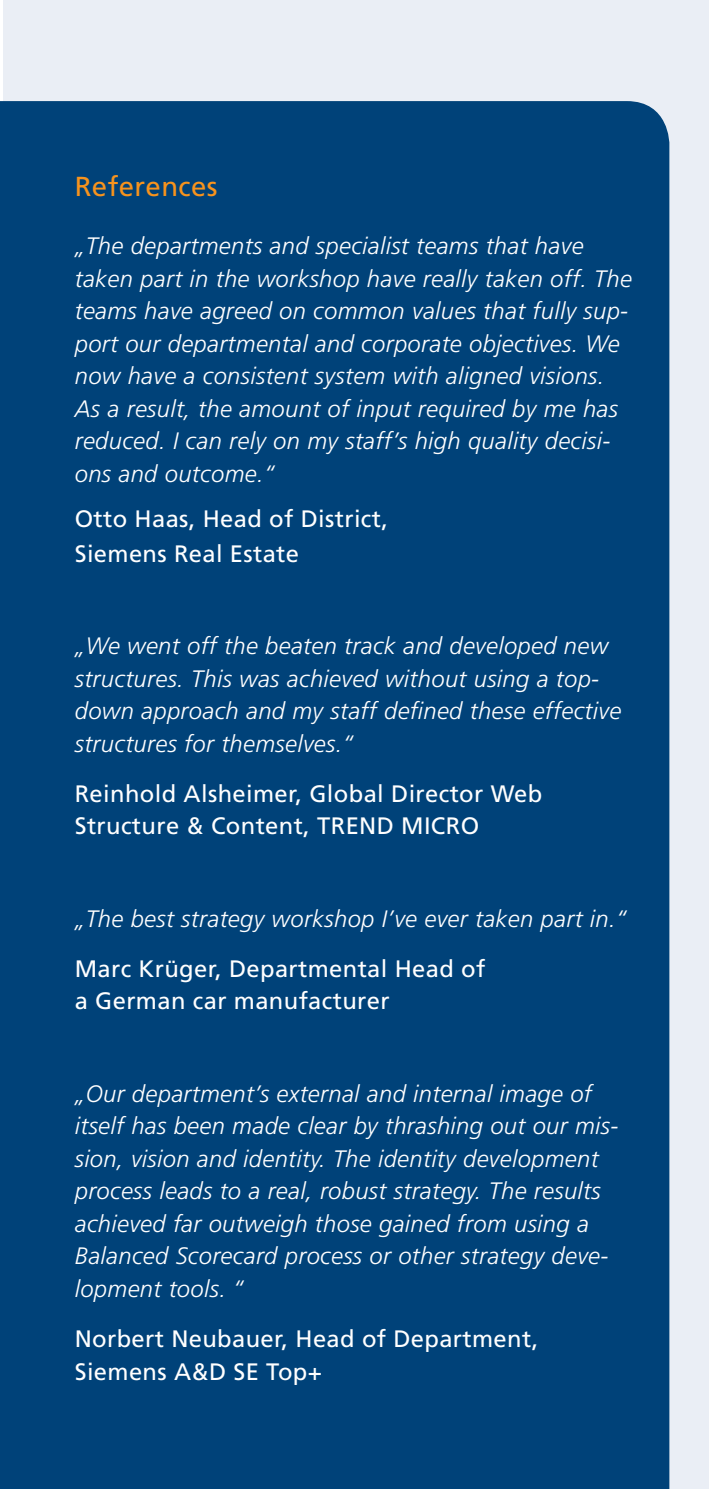
<style>
.page{position:relative;width:709px;height:1489px;background:#fff}
.page>*{position:absolute;margin:0;border:0;box-sizing:border-box;transform-origin:0 0}
.t1{font:27.5px "Frutiger";letter-spacing:.015em;color:#f7931d}
.t2{font:italic 300 23.75px/32.5px "Frutiger";letter-spacing:.015em;color:#fff}
.t3{font:23.75px/32.5px "Frutiger";letter-spacing:.015em;color:#fff}
</style>
<div class="page">
<div style="left:4px;top:0;width:705px;height:1488px;background:#eaeef5"></div>
<div style="left:0;top:101px;width:669px;height:1387px;background:#004279"></div>
<p class="t1" style="left:75px;top:170px;width:144px">References</p>
<p class="t2" style="left:75px;top:230px;width:558px">„The departments and specialist teams that have taken part in the workshop have really taken off. The teams have agreed on common values that fully sup&shy;port our departmental and corporate objectives. We now have a consistent system with aligned visions.<br>As a result, the amount of input required by me has reduced. I can rely on my staff’s high quality decisi&shy;ons and outcome.“</p>
<p class="t3" style="left:75px;top:501px;width:315px;line-height:34.5px">Otto Haas, Head of District,<br>Siemens Real Estate</p>
<p class="t2" style="left:75px;top:630px;width:548px">„We went off the beaten track and developed new structures. This was achieved without using a top&shy;down approach and my staff defined these effective structures for themselves.“</p>
<p class="t3" style="left:75px;top:777px;width:469px">Reinhold Alsheimer, Global Director Web<br>Structure &amp; Content, TREND MICRO</p>
<p class="t2" style="left:75px;top:902px;width:553px">„The best strategy workshop I’ve ever taken part in.“</p>
<p class="t3" style="left:75px;top:952px;width:412px">Marc Krüger, Departmental Head of a German car manufacturer</p>
<p class="t2" style="left:75px;top:1077px;width:545px">„Our department’s external and internal image of itself has been made clear by thrashing out our mis&shy;sion, vision and identity. The identity development process leads to a real, robust strategy. The results achieved far outweigh those gained from using a Balanced Scorecard process or other strategy deve&shy;lopment tools. “</p>
<p class="t3" style="left:75px;top:1322px;width:465px">Norbert Neubauer, Head of Department,<br>Siemens A&amp;D SE Top+</p>
</div>
